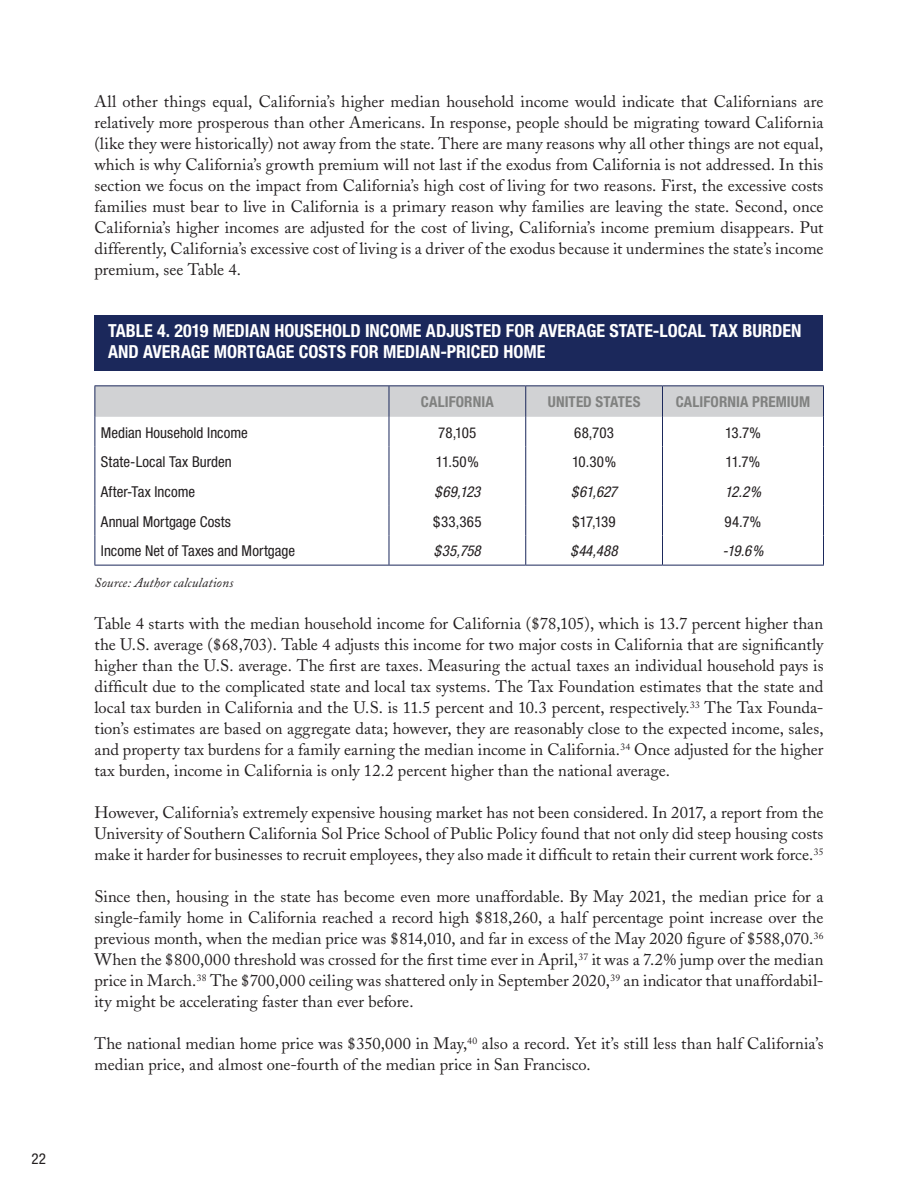
<style>
.page{position:relative;width:918px;height:1188px;background:#fff}
.page>*{position:absolute;margin:0;border:0;box-sizing:border-box;transform-origin:0 0}
.t1{font:700 condensed 18px/21px "Helvetica Neue";color:#fff}
.t2{font:16.5px/21px "Adobe Caslon";color:#231f20;text-align:justify}
.t3{font:condensed 15px "Helvetica Neue";color:#231f20}
.t4{font:700 condensed 15px "Helvetica Neue";letter-spacing:.005em;color:#808180}
.t5{font:italic condensed 15px "Helvetica Neue";letter-spacing:-.015em;color:#231f20}
.t6{font:italic 13.5px "Adobe Caslon";letter-spacing:.01em;color:#231f20}
</style>
<div class="page">
<div style="left:94px;top:315px;width:730px;height:56px;background:#1b285b"></div>
<svg style="left:95px;top:446px;width:728px;height:119px"></svg>
<hr style="left:389px;top:446px;width:1px;height:30px;background:#1b285b">
<hr style="left:525px;top:446px;width:1px;height:30px;background:#1b285b">
<hr style="left:662px;top:446px;width:1px;height:30px;background:#1b285b">
<hr style="left:389px;top:476px;width:1px;height:30px;background:#1b285b">
<hr style="left:525px;top:476px;width:1px;height:30px;background:#1b285b">
<hr style="left:662px;top:476px;width:1px;height:30px;background:#1b285b">
<svg style="left:389px;top:506px;width:1px;height:29px"></svg>
<svg style="left:525px;top:506px;width:1px;height:29px"></svg>
<svg style="left:662px;top:506px;width:1px;height:29px"></svg>
<hr style="left:389px;top:535px;width:1px;height:30px;background:#1b285b">
<hr style="left:525px;top:535px;width:1px;height:30px;background:#1b285b">
<hr style="left:662px;top:535px;width:1px;height:30px;background:#1b285b">
<hr style="left:94px;top:385px;width:295px;height:1px;background:#1b285b">
<hr style="left:389px;top:385px;width:137px;height:1px;background:#1b285b">
<hr style="left:526px;top:385px;width:137px;height:1px;background:#1b285b">
<hr style="left:663px;top:385px;width:161px;height:1px;background:#1b285b">
<svg style="left:94px;top:386px;width:730px;height:60px"></svg>
<hr style="left:94px;top:446px;width:1px;height:30px;background:#1b285b">
<hr style="left:823px;top:446px;width:1px;height:30px;background:#1b285b">
<hr style="left:94px;top:476px;width:1px;height:30px;background:#1b285b">
<hr style="left:823px;top:476px;width:1px;height:30px;background:#1b285b">
<svg style="left:94px;top:506px;width:1px;height:29px"></svg>
<svg style="left:823px;top:506px;width:1px;height:29px"></svg>
<hr style="left:94px;top:535px;width:1px;height:30px;background:#1b285b">
<hr style="left:823px;top:535px;width:1px;height:30px;background:#1b285b">
<hr style="left:94px;top:565px;width:295px;height:1px;background:#1b285b">
<hr style="left:389px;top:565px;width:137px;height:1px;background:#1b285b">
<hr style="left:526px;top:565px;width:137px;height:1px;background:#1b285b">
<hr style="left:663px;top:565px;width:161px;height:1px;background:#1b285b">
<p class="t3" style="left:32px;top:1150px;width:16px">22</p>
<p class="t2" style="left:94px;top:91px;width:731px">All other things equal, California’s higher median household income would indicate that Californians are relatively more prosperous than other Americans. In response, people should be migrating toward California (like they were historically) not away from the state. There are many reasons why all other things are not equal, which is why California’s growth premium will not last if the exodus from California is not addressed. In this section we focus on the impact from California’s high cost of living for two reasons. First, the excessive costs families must bear to live in California is a primary reason why families are leaving the state. Second, once California’s higher incomes are adjusted for the cost of living, California’s income premium disappears. Put differently, California’s excessive cost of living is a driver of the exodus because it undermines the state’s income premium, see Table 4.</p>
<p class="t1" style="left:108px;top:320px;width:695px">TABLE 4. 2019 MEDIAN HOUSEHOLD INCOME ADJUSTED FOR AVERAGE STATE-LOCAL TAX BURDEN<br>AND AVERAGE MORTGAGE COSTS FOR MEDIAN-PRICED HOME</p>
<p class="t4" style="left:421px;top:393px;width:74px">CALIFORNIA</p>
<p class="t4" style="left:548px;top:393px;width:94px">UNITED STATES</p>
<p class="t4" style="left:676px;top:393px;width:136px">CALIFORNIA PREMIUM</p>
<p class="t3" style="left:101px;top:424px;width:148px">Median Household Income</p>
<p class="t3" style="left:438px;top:424px;width:40px">78,105</p>
<p class="t3" style="left:574px;top:424px;width:41px">68,703</p>
<p class="t3" style="left:725px;top:424px;width:37px">13.7%</p>
<p class="t3" style="left:101px;top:453px;width:132px">State-Local Tax Burden</p>
<p class="t3" style="left:436px;top:453px;width:45px">11.50%</p>
<p class="t3" style="left:572px;top:453px;width:46px">10.30%</p>
<p class="t3" style="left:726px;top:453px;width:36px">11.7%</p>
<p class="t3" style="left:101px;top:483px;width:96px">After-Tax Income</p>
<p class="t5" style="left:434px;top:483px;width:47px">$69,123</p>
<p class="t5" style="left:571px;top:483px;width:47px">$61,627</p>
<p class="t5" style="left:725px;top:483px;width:38px">12.2%</p>
<p class="t3" style="left:101px;top:513px;width:132px">Annual Mortgage Costs</p>
<p class="t3" style="left:433px;top:513px;width:50px">$33,365</p>
<p class="t3" style="left:572px;top:513px;width:45px">$17,139</p>
<p class="t3" style="left:725px;top:513px;width:38px">94.7%</p>
<p class="t3" style="left:101px;top:542px;width:196px">Income Net of Taxes and Mortgage</p>
<p class="t5" style="left:434px;top:542px;width:48px">$35,758</p>
<p class="t5" style="left:571px;top:542px;width:49px">$44,488</p>
<p class="t5" style="left:723px;top:542px;width:42px">-19.6%</p>
<p class="t6" style="left:94px;top:575px;width:140px">Source: Author calculations</p>
<p class="t2" style="left:94px;top:613px;width:731px">Table 4 starts with the median household income for California ($78,105), which is 13.7 percent higher than the U.S. average ($68,703). Table 4 adjusts this income for two major costs in California that are significantly higher than the U.S. average. The first are taxes. Measuring the actual taxes an individual household pays is difficult due to the complicated state and local tax systems. The Tax Foundation estimates that the state and local tax burden in California and the U.S. is 11.5 percent and 10.3 percent, respectively.<sup>33</sup> The Tax Founda&shy;tion’s estimates are based on aggregate data; however, they are reasonably close to the expected income, sales, and property tax burdens for a family earning the median income in California.<sup>34</sup> Once adjusted for the higher tax burden, income in California is only 12.2 percent higher than the national average.</p>
<p class="t2" style="left:95px;top:802px;width:731px">However, California’s extremely expensive housing market has not been considered. In 2017, a report from the University of Southern California Sol Price School of Public Policy found that not only did steep housing costs make it harder for businesses to recruit employees, they also made it difficult to retain their current work force.<sup>35</sup></p>
<p class="t2" style="left:94px;top:886px;width:731px">Since then, housing in the state has become even more unaffordable. By May 2021, the median price for a single-family home in California reached a record high $818,260, a half percentage point increase over the previous month, when the median price was $814,010, and far in excess of the May 2020 figure of $588,070.<sup>36<br></sup>When the $800,000 threshold was crossed for the first time ever in April,<sup>37</sup> it was a 7.2% jump over the median price in March.<sup>38</sup> The $700,000 ceiling was shattered only in September 2020,<sup>39</sup> an indicator that unaffordabil&shy;ity might be accelerating faster than ever before.</p>
<p class="t2" style="left:94px;top:1033px;width:731px">The national median home price was $350,000 in May,<sup>40</sup> also a record. Yet it’s still less than half California’s median price, and almost one-fourth of the median price in San Francisco.</p>
</div>
